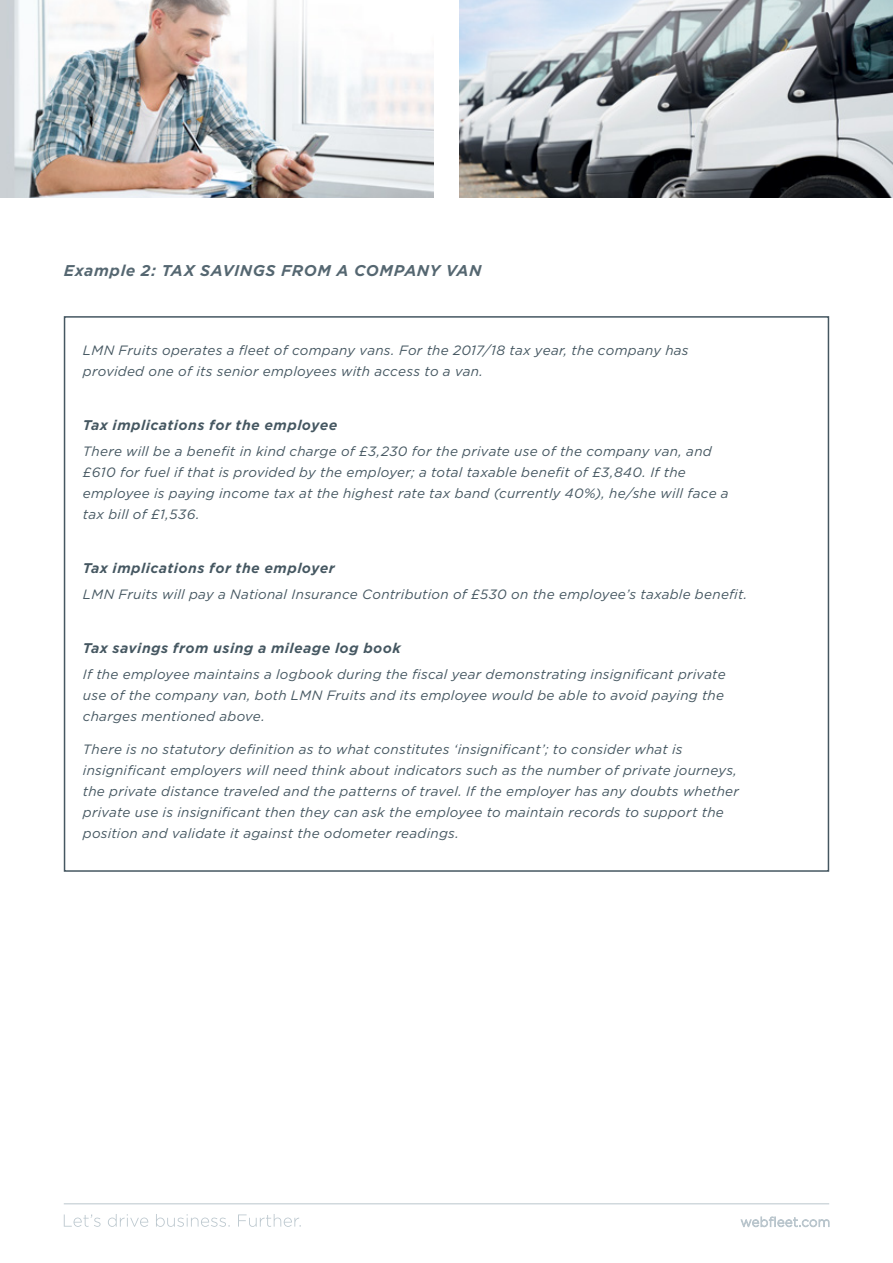
<style>
.page{position:relative;width:893px;height:1263px;background:#fff}
.page>*{position:absolute;margin:0;border:0;box-sizing:border-box;transform-origin:0 0}
.t1{font:italic 700 15px "Gotham S Sm";letter-spacing:.025em;color:#556771}
.t2{font:italic 13.5px/21px "Gotham";letter-spacing:.02em;color:#455761}
.t3{font:italic 700 13.5px "Gotham S Sm";letter-spacing:.02em;color:#455761}
</style>
<div class="page">
<hr style="left:64px;top:1203px;width:765px;height:1px;background:#bac6cd">
<svg style="left:741px;top:1217px;width:88px;height:10px"></svg>
<svg style="left:64px;top:1214px;width:237px;height:13px"></svg>
<img style="left:459px;top:0;width:434px;height:198px">
<img style="left:0;top:0;width:434px;height:198px">
<p class="t1" style="left:64px;top:260px;width:182px">Example 2: TA X SAVING</p>
<p class="t1" style="left:265px;top:260px;width:29px">S FRO</p>
<p class="t1" style="left:317px;top:260px;width:90px">M A COMPANY</p>
<p class="t1" style="left:446px;top:260px;width:26px">VAN</p>
<p class="t2" style="left:83px;top:339px;width:607px">LMN Fruits operates a fleet of company vans. For the 2017/18 tax year, the company has provided one of its senior employees with access to a van.</p>
<p class="t3" style="left:83px;top:416px;width:256px">Tax implications for the employee</p>
<p class="t2" style="left:83px;top:440px;width:647px">There will be a benefit in kind charge of £3,230 for the private use of the company van, and £610 for fuel if that is provided by the employer; a total taxable benefit of £3,840. If the employee is paying income tax at the highest rate tax band (currently 40%), he/she will face a tax bill of £1,536.</p>
<p class="t3" style="left:83px;top:559px;width:254px">Tax implications for the employer</p>
<p class="t2" style="left:83px;top:583px;width:666px">LMN Fruits will pay a National Insurance Contribution of £530 on the employee’s taxable benefit.</p>
<p class="t3" style="left:83px;top:639px;width:320px">Tax savings from using a mileage log book</p>
<p class="t2" style="left:83px;top:663px;width:644px;text-align:justify">If the employee maintains a logbook during the fiscal year demonstrating insignificant private use of the company van, both LMN Fruits and its employee would be able to avoid paying the charges mentioned above.</p>
<p class="t2" style="left:83px;top:739px;width:658px">There is no statutory definition as to what constitutes ‘insignificant’; to consider what is insignificant employers will need think about indicators such as the number of private journeys, the private distance traveled and the patterns of travel. If the employer has any doubts whether private use is insignificant then they can ask the employee to maintain records to support the position and validate it against the odometer readings.</p>
</div>
